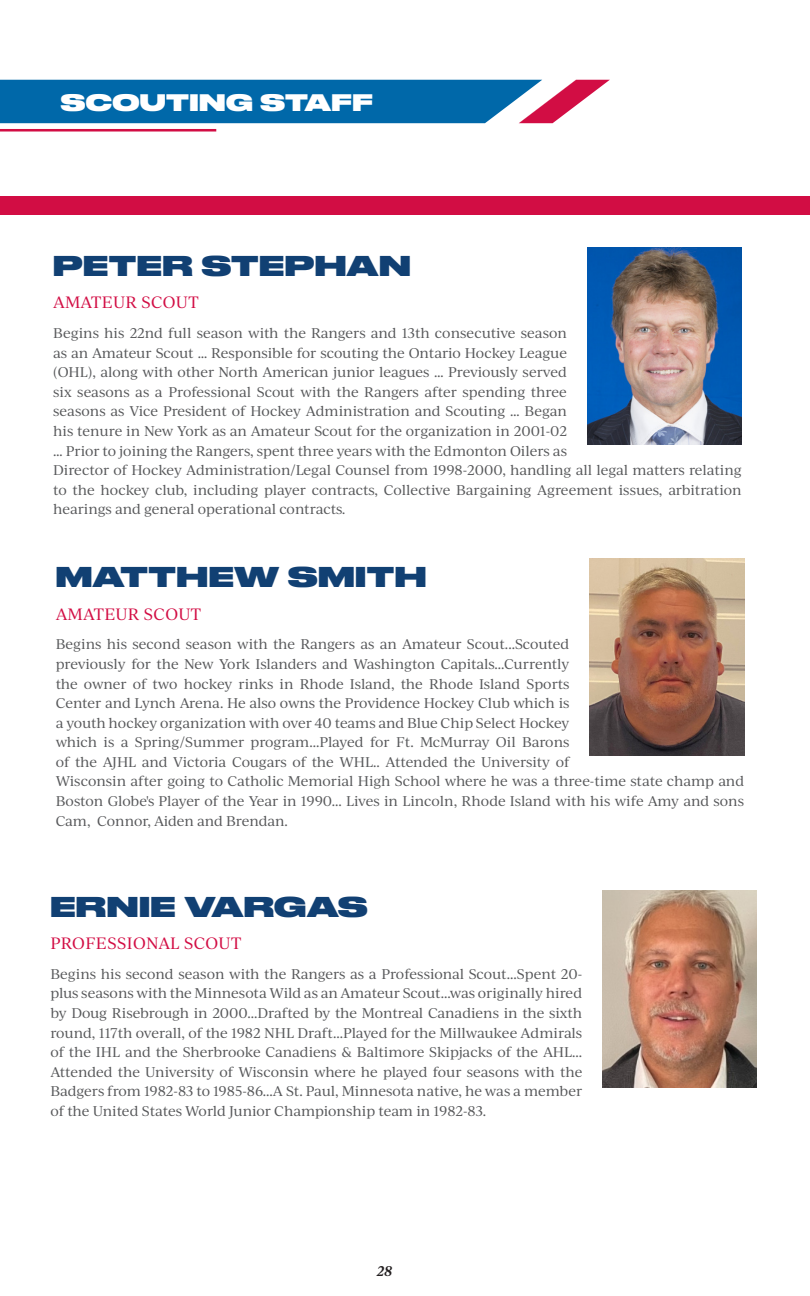
<style>
.page{position:relative;width:810px;height:1296px;background:#fff}
.page>*{position:absolute;margin:0;border:0;box-sizing:border-box;transform-origin:0 0}
.t1{font:800 27px "Druk Wide";letter-spacing:.02em;color:#114073}
.t2{font:800 22.5px "Druk Wide";letter-spacing:.02em;color:#fff}
.t3{font:15.75px "Ivy Journal";letter-spacing:.025em;color:#d20d44}
.t4{font:13.5px/19.6px "Ivy Journal";letter-spacing:-.01em;color:#57585a}
.t5{font:italic 600 13.5px "Ivy Journal";color:#231f20}
.s1{font-family:"Ivy Presto Display"}
</style>
<div class="page">
<hr style="left:0;top:129px;width:216px;height:3px;background:#d20d44">
<svg style="left:0;top:80px;width:610px;height:43px;background:#2572ac"></svg>
<div style="left:0;top:197px;width:810px;height:18px;background:#d20d44"></div>
<img style="left:587px;top:247px;width:155px;height:197px">
<img style="left:603px;top:891px;width:154px;height:197px">
<img style="left:590px;top:559px;width:154px;height:197px">
<p class="t2" style="left:61px;top:84px;width:314px">SCOUTING STAFF</p>
<p class="t1" style="left:53px;top:243px;width:359px">PETER STEPHAN</p>
<p class="t3" style="left:53px;top:291px;width:147px">AMATEUR SCOUT</p>
<p class="t4" style="left:53px;top:323px;width:690px">Begins his 22nd full season with the Rangers and 13th consecutive season<br>as an Amateur Scout … Responsible for scouting the Ontario Hockey League<br>(OHL), along with other North American junior leagues … Previously served<br>six seasons as a Professional Scout with the Rangers after spending three<br>seasons as Vice President of Hockey Administration and Scouting … Began<br>his tenure in New York as an Amateur Scout for the organization in 2001-02<br>… Prior to joining the Rangers, spent three years with the Edmonton Oilers as<br>Director of Hockey Administration/Legal Counsel from 1998-2000, handling all legal matters relating to the hockey club, including player contracts, Collective Bargaining Agreement issues, arbitration hearings and general operational contracts<span class="s1">.</span></p>
<p class="t1" style="left:56px;top:555px;width:372px">MATTHEW SMITH</p>
<p class="t3" style="left:56px;top:603px;width:147px">AMATEUR SCOUT</p>
<p class="t4" style="left:56px;top:634px;width:690px">Begins his second season with the Rangers as an Amateur Scout...Scouted<br>previously for the New York Islanders and Washington Capitals...Currently<br>the owner of two hockey rinks in Rhode Island, the Rhode Island Sports<br>Center and Lynch Arena. He also owns the Providence Hockey Club which is<br>a youth hockey organization with over 40 teams and Blue Chip Select Hockey<br>which is a Spring/Summer program...Played for Ft. McMurray Oil Barons<br>of the AJHL and Victoria Cougars of the WHL.. Attended the University of<br>Wisconsin after going to Catholic Memorial High School where he was a three-time state champ and Boston Globe's Player of the Year in 1990... Lives in Lincoln, Rhode Island with his wife Amy and sons Cam, Connor, Aiden and Brendan.</p>
<p class="t1" style="left:50px;top:884px;width:319px">ERNIE VARGAS</p>
<p class="t3" style="left:50px;top:932px;width:192px">PROFESSIONAL SCOUT</p>
<p class="t4" style="left:50px;top:964px;width:534px;text-align:justify">Begins his second season with the Rangers as a Professional Scout...Spent 20- plus seasons with the Minnesota Wild as an Amateur Scout...was originally hired by Doug Risebrough in 2000...Drafted by the Montreal Canadiens in the sixth round, 117th overall, of the 1982 NHL Draft...Played for the Millwaukee Admirals of the IHL and the Sherbrooke Canadiens &amp; Baltimore Skipjacks of the AHL...<br>Attended the University of Wisconsin where he played four seasons with the Badgers from 1982-83 to 1985-86...A St. Paul, Minnesota native, he was a member of the United States World Junior Championship team in 1982-83.</p>
<p class="t5" style="left:377px;top:1261px;width:17px">28</p>
</div>
